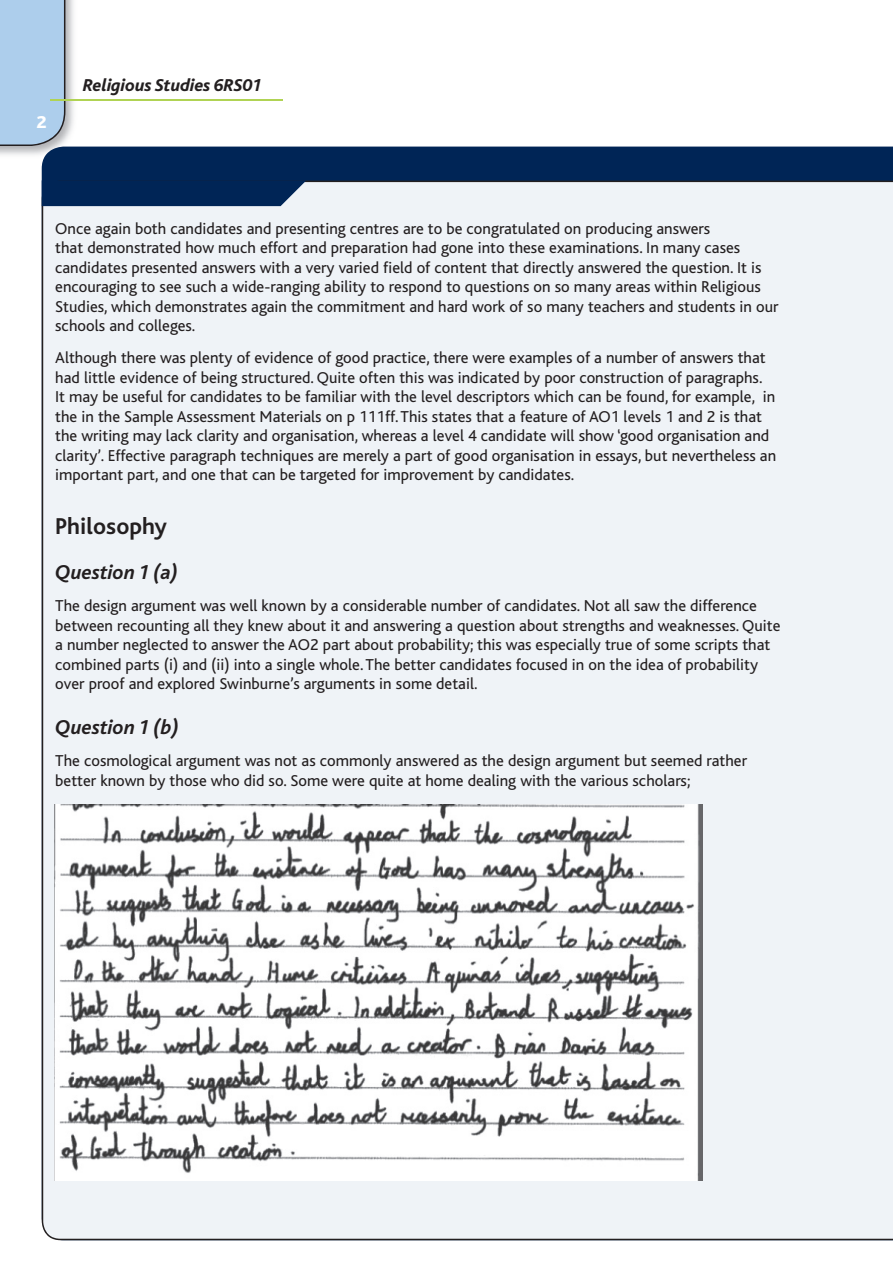
<style>
.page{position:relative;width:893px;height:1263px;background:#fff}
.page>*{position:absolute;margin:0;border:0;box-sizing:border-box;transform-origin:0 0}
.t1{font:700 24px "Bliss";color:#231f20}
.t2{font:italic 700 21px "Bliss";color:#231f20}
.t3{font:italic 800 18px "Bliss";color:#231f20}
.t4{font:800 18px "Bliss";color:#fff}
.t5{font:16.5px/19.5px "Bliss";color:#231f20}
</style>
<div class="page">
<img style="left:0;top:0;width:78px;height:155px">
<div style="left:0;top:0;width:65px;height:146px;background:#adceec"></div>
<hr style="left:50px;top:100px;width:233px;height:1px;background:#b0d354">
<div style="left:42px;top:147px;width:851px;height:34px;background:#002556"></div>
<div style="left:42px;top:181px;width:851px;height:1059px;background:#eff3f7"></div>
<svg style="left:42px;top:153px;width:290px;height:53px;background:#0f315f"></svg>
<img style="left:54px;top:805px;width:648px;height:375px">
<p class="t4" style="left:36px;top:115px;width:12px">2</p>
<p class="t3" style="left:83px;top:79px;width:181px">Religious Studies 6RS01</p>
<p class="t5" style="left:55px;top:220px;width:725px">Once again both candidates and presenting centres are to be congratulated on producing answers<br>that demonstrated how much effort and preparation had gone into these examinations. In many cases candidates presented answers with a very varied field of content that directly answered the question. It is encouraging to see such a wide-ranging ability to respond to questions on so many areas within Religious Studies, which demonstrates again the commitment and hard work of so many teachers and students in our schools and colleges.</p>
<p class="t5" style="left:55px;top:350px;width:722px">Although there was plenty of evidence of good practice, there were examples of a number of answers that had little evidence of being structured. Quite often this was indicated by poor construction of paragraphs.<br>It may be useful for candidates to be familiar with the level descriptors which can be found, for example, in the in the Sample Assessment Materials on p 111ff. This states that a feature of AO1 levels 1 and 2 is that the writing may lack clarity and organisation, whereas a level 4 candidate will show ‘good organisation and clarity’. Effective paragraph techniques are merely a part of good organisation in essays, but nevertheless an important part, and one that can be targeted for improvement by candidates.</p>
<h1 class="t1" style="left:55px;top:517px;width:113px">Philosophy</h1>
<p class="t2" style="left:55px;top:564px;width:124px">Question 1 (a)</p>
<p class="t5" style="left:55px;top:597px;width:727px">The design argument was well known by a considerable number of candidates. Not all saw the difference between recounting all they knew about it and answering a question about strengths and weaknesses. Quite a number neglected to answer the AO2 part about probability; this was especially true of some scripts that combined parts (i) and (ii) into a single whole. The better candidates focused in on the idea of probability over proof and explored Swinburne’s arguments in some detail.</p>
<p class="t2" style="left:55px;top:719px;width:125px">Question 1 (b)</p>
<p class="t5" style="left:55px;top:753px;width:693px">The cosmological argument was not as commonly answered as the design argument but seemed rather better known by those who did so. Some were quite at home dealing with the various scholars;</p>
</div>
